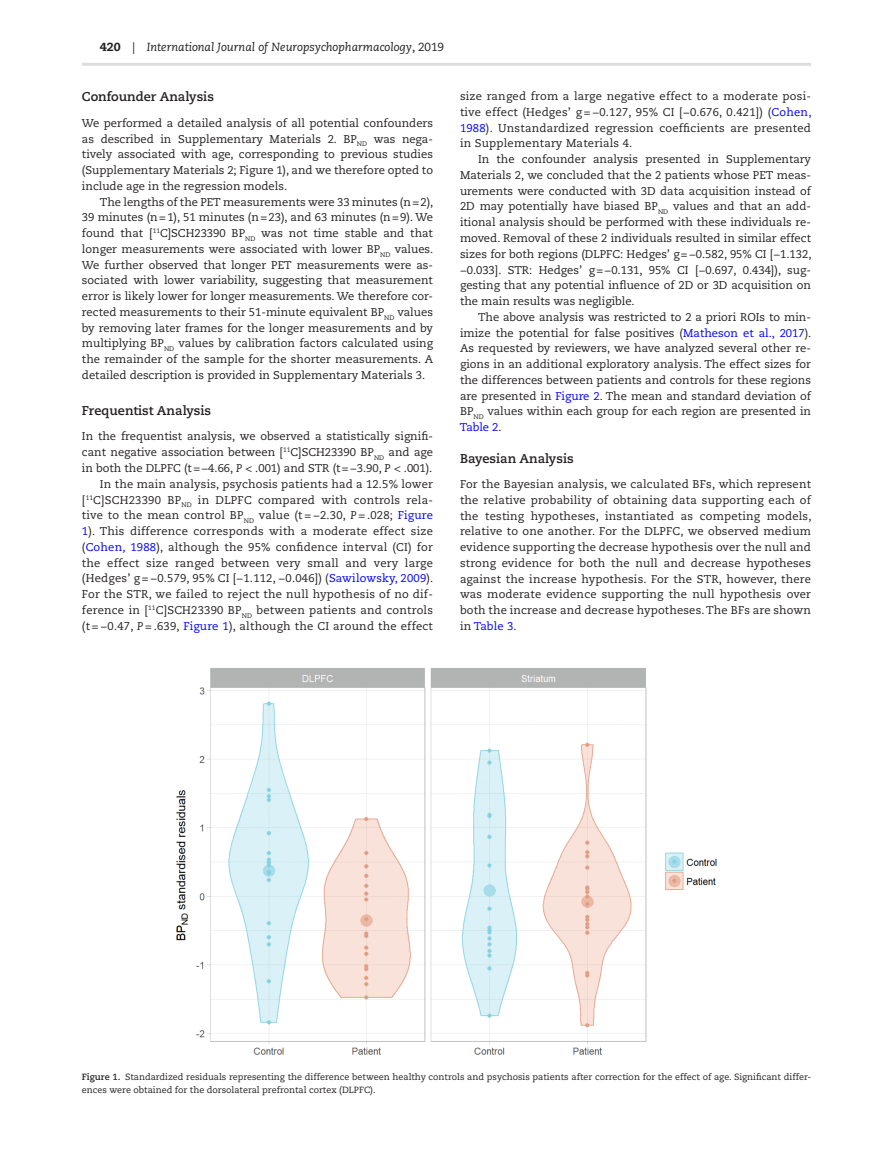
<style>
.page{position:relative;width:893px;height:1174px;background:#fff}
.page>*{position:absolute;margin:0;border:0;box-sizing:border-box;transform-origin:0 0}
.t1{font:700 12.75px "Caecilia LT Std";color:#231f20}
.t2{font:italic 11.7px "Caecilia LT Std";color:#231f20}
.t3{font:11.25px/15.8px "Caecilia LT Std";letter-spacing:.015em;color:#231f20;text-align:justify}
.t4{font:9px/13.5px "Caecilia LT Std";color:#231f20}
.s1{font-weight:800;font-style:normal}
.s2{font-style:normal}
.s3{font-style:italic}
.s4{color:#00f}
.s5{font-weight:700}
</style>
<div class="page">
<hr style="left:82px;top:63px;width:729px;height:3px;background:#dcdddf">
<img style="left:176px;top:668px;width:541px;height:387px">
<p class="t2" style="left:100px;top:40px;width:346px"><span class="s1">420</span> <span class="s2">|</span> International Journal of Neuropsychopharmacology<span class="s2">, 2019</span></p>
<p class="t1" style="left:82px;top:89px;width:133px">Confounder Analysis</p>
<p class="t3" style="left:82px;top:115px;width:353px">We performed a detailed analysis of all potential confounders as described in Supplementary Materials 2. BP<sub>ND</sub> was nega&shy;tively associated with age, corresponding to previous studies (Supplementary Materials 2; Figure 1), and we therefore opted to include age in the regression models.</p>
<p class="t3" style="left:82px;top:194px;width:353px;text-indent:18px">The lengths of the PET measurements were 33 minutes (n=2), 39 minutes (n=1), 51 minutes (n=23), and 63 minutes (n=9). We found that [<sup>11</sup>C]SCH23390 BP<sub>ND</sub> was not time stable and that longer measurements were associated with lower BP<sub>ND</sub> values.<br>We further observed that longer PET measurements were as&shy;sociated with lower variability, suggesting that measurement error is likely lower for longer measurements. We therefore cor&shy;rected measurements to their 51-minute equivalent BP<sub>ND</sub> values by removing later frames for the longer measurements and by multiplying BP<sub>ND</sub> values by calibration factors calculated using the remainder of the sample for the shorter measurements. A detailed description is provided in Supplementary Materials 3.</p>
<p class="t1" style="left:82px;top:403px;width:131px">Frequentist Analysis</p>
<p class="t3" style="left:82px;top:429px;width:353px;text-align:right">In the frequentist analysis, we observed a statistically signifi&shy;cant negative association between [<sup>11</sup>C]SCH23390 BP<sub>ND</sub> and age in both the DLPFC (t=−4.66, <span class="s3">P</span> &lt; .001) and STR (t=−3.90, <span class="s3">P</span> &lt; .001).<br>In the main analysis, psychosis patients had a 12.5% lower [<sup>11</sup>C]SCH23390 BP<sub>ND</sub> in DLPFC compared with controls rela&shy;tive to the mean control BP<sub>ND</sub> value (t = −2.30, <span class="s3">P</span> = .028; <span class="s4">Figure 1</span>). This difference corresponds with a moderate effect size (<span class="s4">Cohen, 1988</span>), although the 95% confidence interval (CI) for the effect size ranged between very small and very large (Hedges’ g = −0.579, 95% CI [−1.112, −0.046]) (<span class="s4">Sawilowsky, 2009</span>).<br>For the STR, we failed to reject the null hypothesis of no dif&shy;ference in [<sup>11</sup>C]SCH23390 BP<sub>ND</sub> between patients and controls (t = −0.47, <span class="s3">P</span> = .639, <span class="s4">Figure 1</span>), although the CI around the effect</p>
<p class="t3" style="left:460px;top:89px;width:353px">size ranged from a large negative effect to a moderate posi&shy;tive effect (Hedges’ g = −0.127, 95% CI [−0.676, 0.421]) (<span class="s4">Cohen, 1988</span>). Unstandardized regression coefficients are presented in Supplementary Materials 4.</p>
<p class="t3" style="left:460px;top:152px;width:353px;text-indent:18px">In the confounder analysis presented in Supplementary Materials 2, we concluded that the 2 patients whose PET meas&shy;urements were conducted with 3D data acquisition instead of 2D may potentially have biased BP<sub>ND</sub> values and that an add&shy;itional analysis should be performed with these individuals re&shy;moved. Removal of these 2 individuals resulted in similar effect sizes for both regions (DLPFC: Hedges’ g=−0.582, 95% CI [−1.132, −0.033]. STR: Hedges’ g=−0.131, 95% CI [−0.697, 0.434]), sug&shy;gesting that any potential influence of 2D or 3D acquisition on the main results was negligible.</p>
<p class="t3" style="left:460px;top:309px;width:353px;text-indent:18px">The above analysis was restricted to 2 a priori ROIs to min&shy;imize the potential for false positives (<span class="s4">Matheson et al., 2017</span>).<br>As requested by reviewers, we have analyzed several other re&shy;gions in an additional exploratory analysis. The effect sizes for the differences between patients and controls for these regions are presented in <span class="s4">Figure 2</span>. The mean and standard deviation of BP<sub>ND</sub> values within each group for each region are presented in <span class="s4">Table 2</span>.</p>
<p class="t1" style="left:460px;top:450px;width:115px">Bayesian Analysis</p>
<p class="t3" style="left:460px;top:476px;width:353px">For the Bayesian analysis, we calculated BFs, which represent the relative probability of obtaining data supporting each of the testing hypotheses, instantiated as competing models, relative to one another. For the DLPFC, we observed medium evidence supporting the decrease hypothesis over the null and strong evidence for both the null and decrease hypotheses against the increase hypothesis. For the STR, however, there was moderate evidence supporting the null hypothesis over both the increase and decrease hypotheses. The BFs are shown in <span class="s4">Table 3</span>.</p>
<p class="t4" style="left:82px;top:1070px;width:731px"><span class="s5">Figure 1.</span> Standardized residuals representing the difference between healthy controls and psychosis patients after correction for the effect of age. Significant differ&shy;ences were obtained for the dorsolateral prefrontal cortex (DLPFC).</p>
</div>
